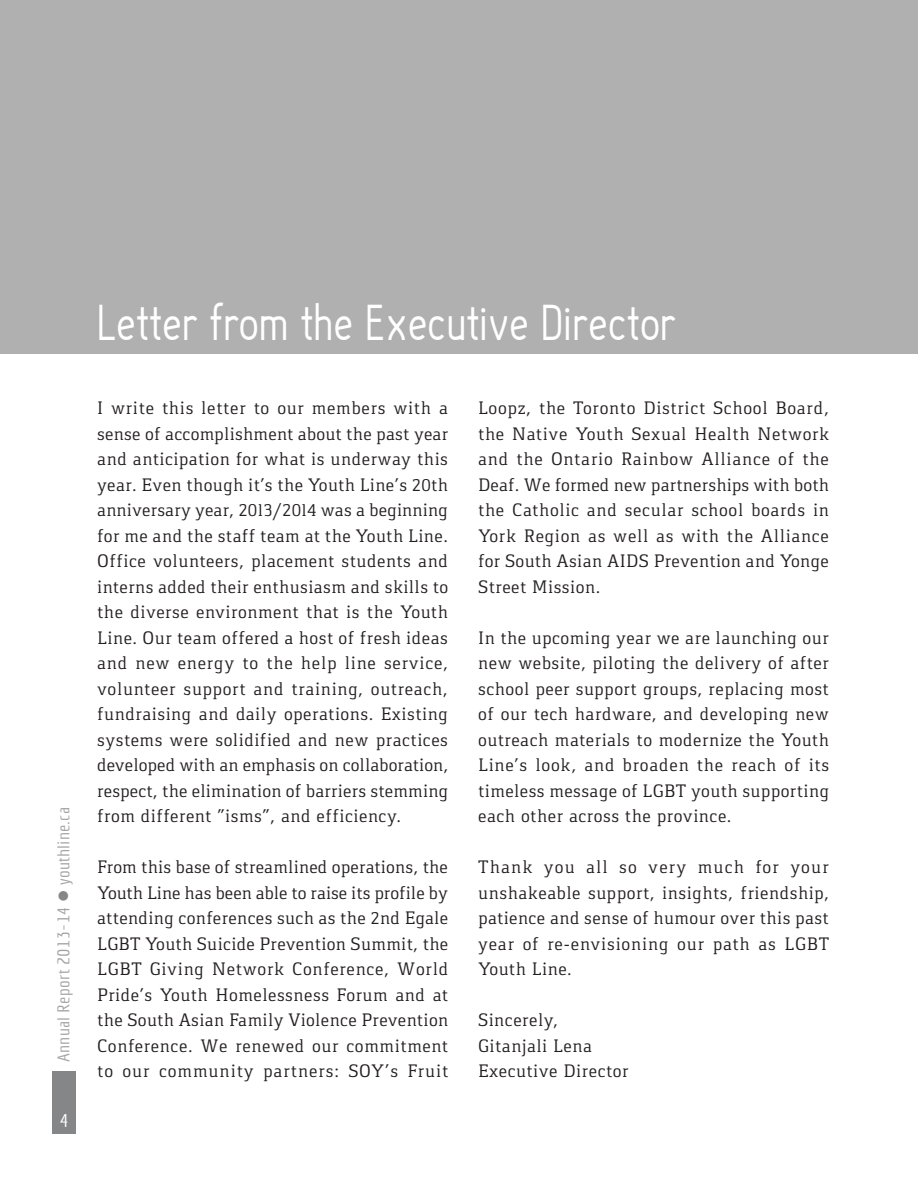
<style>
.page{position:relative;width:918px;height:1188px;background:#fff}
.page>*{position:absolute;margin:0;border:0;box-sizing:border-box;transform-origin:0 0}
.t1{font:52.5px "Hallo Sans";letter-spacing:.005em;color:#fff;scale:.9 1}
.t2{font:18.75px/25.5px "Gaspar";letter-spacing:.025em;color:#231f20;text-align:justify}
.t3{font:18px "Economica";color:#fff;scale:1.25 1}
.t4{font:16.5px "Economica";letter-spacing:.01em;color:#a3a3a5;scale:1.25 1}
.s1{color:#858687}
</style>
<div class="page">
<div style="left:52px;top:1071px;width:24px;height:63px;background:#858687"></div>
<div style="left:0;top:0;width:918px;height:353px;background:#b1b0b0"></div>
<p class="t4" style="left:54px;top:1062px;width:205px;rotate:-90deg">Annual Report 2013-14 <span class="s1">●</span> youthline.ca</p>
<p class="t3" style="left:60px;top:1111px;width:9px">4</p>
<h1 class="t1" style="left:97px;top:296px;width:644px">Letter from the Executive Director</h1>
<p class="t2" style="left:97px;top:395px;width:353px">I write this letter to our members with a sense of accomplishment about the past year and anticipation for what is underway this year. Even though it’s the Youth Line’s 20th anniversary year, 2013/2014 was a beginning for me and the staff team at the Youth Line.<br>Office volunteers, placement students and interns added their enthusiasm and skills to the diverse environment that is the Youth Line. Our team offered a host of fresh ideas and new energy to the help line service, volunteer support and training, outreach, fundraising and daily operations. Existing systems were solidified and new practices developed with an emphasis on collaboration, respect, the elimination of barriers stemming from different “isms”, and efficiency.</p>
<p class="t2" style="left:97px;top:854px;width:353px">From this base of streamlined operations, the Youth Line has been able to raise its profile by attending conferences such as the 2nd Egale LGBT Youth Suicide Prevention Summit, the LGBT Giving Network Conference, World Pride’s Youth Homelessness Forum and at the South Asian Family Violence Prevention Conference. We renewed our commitment to our community partners: SOY’s Fruit</p>
<p class="t2" style="left:478px;top:395px;width:353px">Loopz, the Toronto District School Board, the Native Youth Sexual Health Network and the Ontario Rainbow Alliance of the Deaf. We formed new partnerships with both the Catholic and secular school boards in York Region as well as with the Alliance for South Asian AIDS Prevention and Yonge Street Mission.</p>
<p class="t2" style="left:478px;top:625px;width:353px">In the upcoming year we are launching our new website, piloting the delivery of after school peer support groups, replacing most of our tech hardware, and developing new outreach materials to modernize the Youth Line’s look, and broaden the reach of its timeless message of LGBT youth supporting each other across the province.</p>
<p class="t2" style="left:478px;top:854px;width:353px">Thank you all so very much for your unshakeable support, insights, friendship, patience and sense of humour over this past year of re-envisioning our path as LGBT Youth Line.</p>
<p class="t2" style="left:478px;top:1007px;width:152px;text-align:left">Sincerely,<br>Gitanjali Lena<br>Executive Director</p>
</div>
